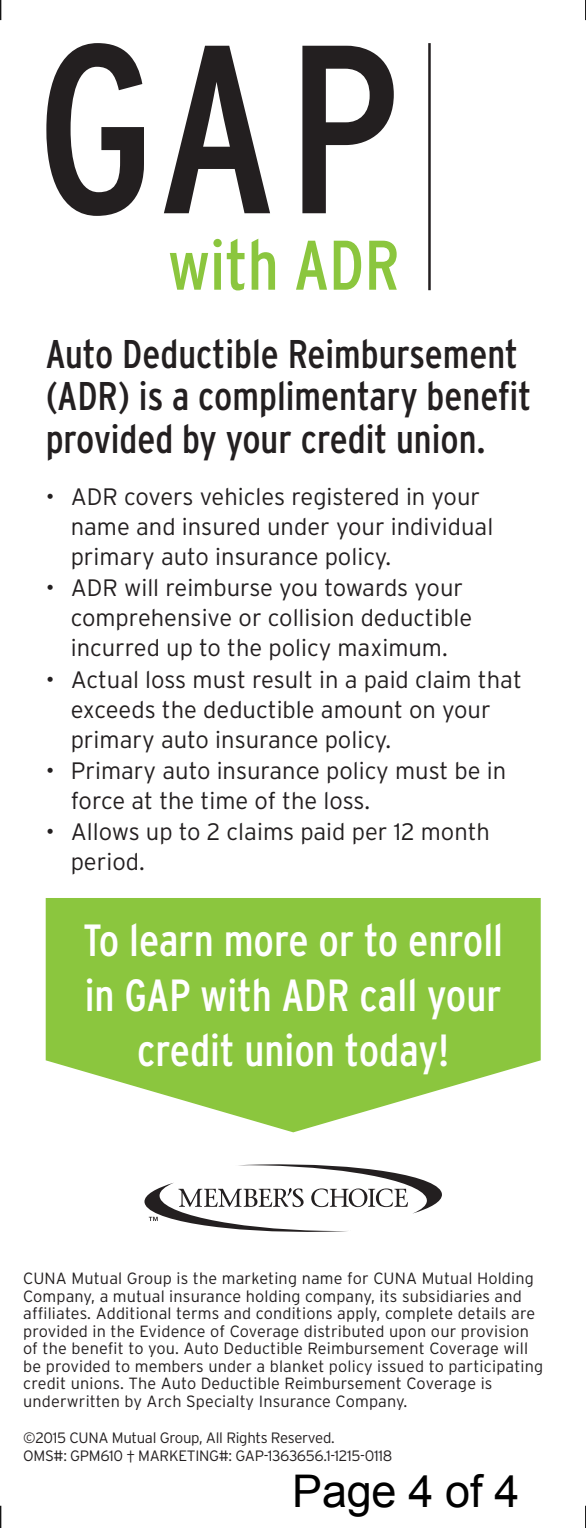
<style>
.page{position:relative;width:586px;height:1528px;background:#fff}
.page>*{position:absolute;margin:0;border:0;box-sizing:border-box;transform-origin:0 0}
.t1{font:condensed 239.25px "Interstate";color:#231f20}
.t2{font:condensed 70px "Interstate";color:#8bc63e}
.t3{font:condensed 45px/55px "Interstate";color:#fff;text-align:center}
.t4{font:45px "Arial";letter-spacing:-.005em;color:#000}
.t5{font:condensed 40px/42.5px "Interstate";color:#231f20}
.t6{font:300 23.75px/30px "Interstate";color:#231f20}
.t7{font:300 16.25px/17.5px "Interstate";letter-spacing:.01em;color:#231f20}
.t8{font:300 15px/17.5px "Interstate";letter-spacing:-.02em;color:#231f20}
</style>
<div class="page">
<svg style="left:144px;top:1164px;width:298px;height:67px"></svg>
<svg style="left:46px;top:898px;width:495px;height:234px;fill:#8bc63e"></svg>
<hr style="left:428px;top:43px;width:3px;height:247px;background:#231f20">
<svg style="left:0;top:0;width:1px;height:20px"></svg>
<svg style="left:0;top:1505px;width:1px;height:22px"></svg>
<svg style="left:585px;top:0;width:1px;height:20px"></svg>
<svg style="left:585px;top:1505px;width:1px;height:22px"></svg>
<h1 class="t1" style="left:36px;top:-5px;width:366px">GAP</h1>
<h2 class="t2" style="left:168px;top:226px;width:233px">with ADR</h2>
<h3 class="t5" style="left:46px;top:332px;width:487px">Auto Deductible Reimbursement (ADR) is a complimentary benefit provided by your credit union.</h3>
<h3 class="t6" style="left:71px;top:481px;width:424px;text-indent:-25px">• ADR covers vehicles registered in your name and insured under your individual primary auto insurance policy.</h3>
<h3 class="t6" style="left:71px;top:573px;width:403px;text-indent:-25px">• ADR will reimburse you towards your comprehensive or collision deductible incurred up to the policy maximum.</h3>
<h3 class="t6" style="left:71px;top:664px;width:453px;text-indent:-25px">• Actual loss must result in a paid claim that exceeds the deductible amount on your primary auto insurance policy.</h3>
<h3 class="t6" style="left:71px;top:755px;width:437px;text-indent:-25px">• Primary auto insurance policy must be in force at the time of the loss.</h3>
<h3 class="t6" style="left:71px;top:816px;width:421px;text-indent:-25px">• Allows up to 2 claims paid per 12 month period.</h3>
<h3 class="t3" style="left:83px;top:912px;width:421px">To learn more or to enroll in GAP with ADR call your credit union today!</h3>
<p class="t7" style="left:23px;top:1269px;width:522px">CUNA Mutual Group is the marketing name for CUNA Mutual Holding Company, a mutual insurance holding company, its subsidiaries and affiliates. Additional terms and conditions apply, complete details are provided in the Evidence of Coverage distributed upon our provision of the benefit to you. Auto Deductible Reimbursement Coverage will be provided to members under a blanket policy issued to participating credit unions. The Auto Deductible Reimbursement Coverage is underwritten by Arch Specialty Insurance Company.</p>
<p class="t8" style="left:23px;top:1428px;width:371px">©2015 CUNA Mutual Group, All Rights Reserved.<br>OMS#: GPM610 † MARKETING#: GAP-1363656.1-1215-0118</p>
<h3 class="t4" style="left:292px;top:1461px;width:229px">Page 4 of 4</h3>
</div>
